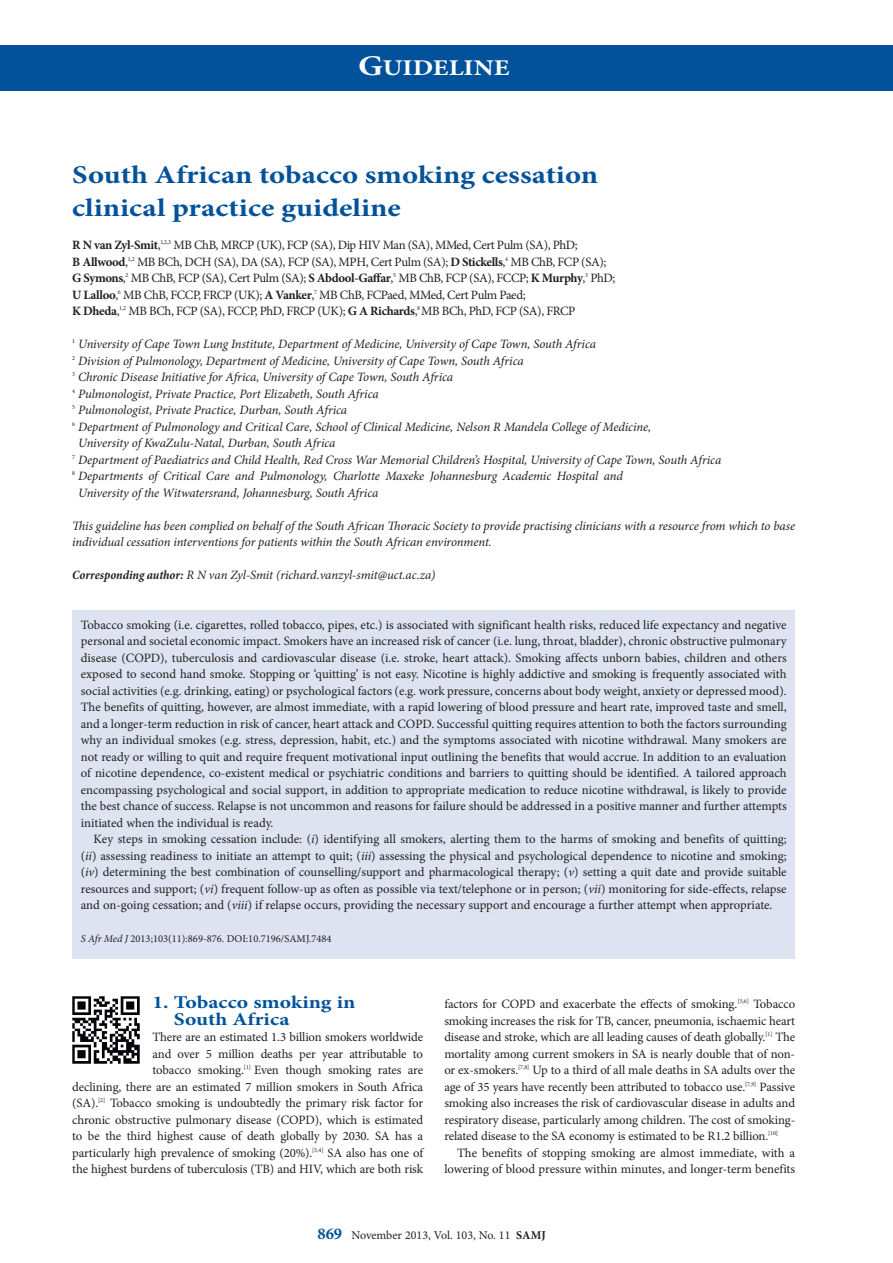
<style>
.page{position:relative;width:893px;height:1263px;background:#fff}
.page>*{position:absolute;margin:0;border:0;box-sizing:border-box;transform-origin:0 0}
.A_HEAD{font:700 25.5px/33px "Minion Pro";color:#01529a;scale:1.2 1}
.t1{font:700 22.5px "Minion Pro";color:#fff;scale:1.2 1}
.B_HEAD{font:700 18px/16.5px "Minion Pro";color:#01529a;scale:1.2 1}
.BODY_TEXT_1ST_PARAGR{font:12.75px/16.5px "Minion Pro";letter-spacing:-.01em;color:#231f20;text-align:justify}
.AUTHORS_DETAILS{font:italic 12.75px/16.5px "Minion Pro";letter-spacing:-.01em;color:#231f20}
.BODY_TEXT_INDENT{font:12.75px/16.5px "Minion Pro";letter-spacing:-.005em;color:#231f20;text-align:right}
.AUTHORS_NAME_UNDER_A{font:12.75px/16.5px "Minion Pro";letter-spacing:-.03em;color:#231f20}
.CORRESPONDING_AUTHOR{font:italic 12.75px "Minion Pro";letter-spacing:-.005em;color:#231f20}
.t2{font:12px "Minion Pro";color:#231f20}
.S_AFR_MED{font:10.5px "Minion Pro";color:#231f20}
.s1{font-size:28.5px}
.s2{font-weight:700}
.s3{font-weight:700;font-stretch:condensed}
.s4{font-style:italic}
.s5{font-weight:700;font-size:16.5px;color:#01529a}
</style>
<div class="page">
<div style="left:0;top:45px;width:893px;height:45px;background:#01529a"></div>
<div style="left:72px;top:611px;width:723px;height:348px;background:#dde3f0"></div>
<img style="left:72px;top:996px;width:67px;height:68px">
<h2 class="t1" style="left:358px;top:52px;width:128px"><span class="s1">G</span>UIDELINE</h2>
<h1 class="A_HEAD" style="left:72px;top:158px;width:440px">South African tobacco smoking cessation clinical practice guideline</h1>
<p class="AUTHORS_NAME_UNDER_A" style="left:72px;top:237px;width:545px"><span class="s2">R N van Zyl-Smit</span>,<sup>1,2,3</sup> MB ChB, MRCP (UK), FCP (SA), Dip HIV Man (SA), MMed, Cert Pulm (SA), PhD;<br><span class="s2">B Allwood</span>,<sup>1,2</sup> MB BCh, DCH (SA), DA (SA), FCP (SA), MPH, Cert Pulm (SA); <span class="s2">D Stickells</span>,<sup>4</sup> MB ChB, FCP (SA); <span class="s2">G Symons</span>,<sup>2</sup> MB ChB, FCP (SA), Cert Pulm (SA); <span class="s2">S Abdool-Gaffar</span>,<sup>5</sup> MB ChB, FCP (SA), FCCP; <span class="s2">K Murphy</span>,<sup>3</sup> PhD; <span class="s2">U Lalloo</span>,<sup>6</sup> MB ChB, FCCP, FRCP (UK); <span class="s2">A Vanker</span>,<sup>7</sup> MB ChB, FCPaed, MMed, Cert Pulm Paed;<br><span class="s2">K Dheda</span>,<sup>1,2</sup> MB BCh, FCP (SA), FCCP, PhD, FRCP (UK); <span class="s2">G A Richards</span>,<sup>8</sup> MB BCh, PhD, FCP (SA), FRCP</p>
<p class="AUTHORS_DETAILS" style="left:72px;top:336px;width:525px"><sup>1</sup> University of Cape Town Lung Institute, Department of Medicine, University of Cape Town, South Africa</p>
<p class="AUTHORS_DETAILS" style="left:72px;top:352px;width:453px"><sup>2</sup> Division of Pulmonology, Department of Medicine, University of Cape Town, South Africa</p>
<p class="AUTHORS_DETAILS" style="left:72px;top:369px;width:382px"><sup>3</sup> Chronic Disease Initiative for Africa, University of Cape Town, South Africa</p>
<p class="AUTHORS_DETAILS" style="left:72px;top:385px;width:308px"><sup>4</sup> Pulmonologist, Private Practice, Port Elizabeth, South Africa</p>
<p class="AUTHORS_DETAILS" style="left:72px;top:402px;width:276px"><sup>5</sup> Pulmonologist, Private Practice, Durban, South Africa</p>
<p class="AUTHORS_DETAILS" style="left:78px;top:418px;width:574px;text-indent:-6px"><sup>6</sup> Department of Pulmonology and Critical Care, School of Clinical Medicine, Nelson R Mandela College of Medicine,<br>University of KwaZulu-Natal, Durban, South Africa</p>
<p class="AUTHORS_DETAILS" style="left:72px;top:451px;width:650px"><sup>7</sup> Department of Paediatrics and Child Health, Red Cross War Memorial Children’s Hospital, University of Cape Town, South Africa</p>
<p class="AUTHORS_DETAILS" style="left:78px;top:468px;width:546px;text-indent:-6px"><sup>8</sup> Departments of Critical Care and Pulmonology, Charlotte Maxeke Johannesburg Academic Hospital and<br>University of the Witwatersrand, Johannesburg, South Africa</p>
<p class="AUTHORS_DETAILS" style="left:72px;top:517px;width:724px">This guideline has been complied on behalf of the South African Thoracic Society to provide practising clinicians with a resource from which to base individual cessation interventions for patients within the South African environment.</p>
<p class="CORRESPONDING_AUTHOR" style="left:72px;top:566px;width:365px"><span class="s3">Corresponding author:</span> R N van Zyl-Smit (richard.vanzyl-smit@uct.ac.za)</p>
<p class="BODY_TEXT_1ST_PARAGR" style="left:81px;top:616px;width:707px">Tobacco smoking (i.e. cigarettes, rolled tobacco, pipes, etc.) is associated with significant health risks, reduced life expectancy and negative personal and societal economic impact. Smokers have an increased risk of cancer (i.e. lung, throat, bladder), chronic obstructive pulmonary disease (COPD), tuberculosis and cardiovascular disease (i.e. stroke, heart attack). Smoking affects unborn babies, children and others exposed to second hand smoke. Stopping or ‘quitting’ is not easy. Nicotine is highly addictive and smoking is frequently associated with social activities (e.g. drinking, eating) or psychological factors (e.g. work pressure, concerns about body weight, anxiety or depressed mood).<br>The benefits of quitting, however, are almost immediate, with a rapid lowering of blood pressure and heart rate, improved taste and smell, and a longer-term reduction in risk of cancer, heart attack and COPD. Successful quitting requires attention to both the factors surrounding why an individual smokes (e.g. stress, depression, habit, etc.) and the symptoms associated with nicotine withdrawal. Many smokers are not ready or willing to quit and require frequent motivational input outlining the benefits that would accrue. In addition to an evaluation of nicotine dependence, co-existent medical or psychiatric conditions and barriers to quitting should be identified. A tailored approach encompassing psychological and social support, in addition to appropriate medication to reduce nicotine withdrawal, is likely to provide the best chance of success. Relapse is not uncommon and reasons for failure should be addressed in a positive manner and further attempts initiated when the individual is ready.</p>
<p class="BODY_TEXT_INDENT" style="left:81px;top:831px;width:707px;text-align:justify;text-indent:13px">Key steps in smoking cessation include: (<span class="s4">i</span>) identifying all smokers, alerting them to the harms of smoking and benefits of quitting; (<span class="s4">ii</span>) assessing readiness to initiate an attempt to quit; (<span class="s4">iii</span>) assessing the physical and psychological dependence to nicotine and smoking; (<span class="s4">iv</span>) determining the best combination of counselling/support and pharmacological therapy; (<span class="s4">v</span>) setting a quit date and provide suitable resources and support; (<span class="s4">vi</span>) frequent follow-up as often as possible via text/telephone or in person; (<span class="s4">vii</span>) monitoring for side-effects, relapse and on-going cessation; and (<span class="s4">viii</span>) if relapse occurs, providing the necessary support and encourage a further attempt when appropriate.</p>
<p class="S_AFR_MED" style="left:81px;top:932px;width:252px"><span class="s4">S Afr Med J</span> 2013;103(11):869-876. DOI:10.7196/SAMJ.7484</p>
<h2 class="B_HEAD" style="left:174px;top:994px;width:153px;text-indent:-21px">1. Tobacco smoking in<br>South Africa</h2>
<p class="BODY_TEXT_1ST_PARAGR" style="left:72px;top:1029px;width:352px;text-align:right">There are an estimated 1.3 billion smokers worldwide<br>and over 5 million deaths per year attributable to<br>tobacco smoking.<sup>[1]</sup> Even though smoking rates are<br>declining, there are an estimated 7 million smokers in South Africa (SA).<sup>[2]</sup> Tobacco smoking is undoubtedly the primary risk factor for chronic obstructive pulmonary disease (COPD), which is estimated to be the third highest cause of death globally by 2030. SA has a particularly high prevalence of smoking (20%).<sup>[3,4]</sup> SA also has one of the highest burdens of tuberculosis (TB) and HIV, which are both risk</p>
<p class="BODY_TEXT_1ST_PARAGR" style="left:444px;top:996px;width:352px">factors for COPD and exacerbate the effects of smoking.<sup>[5,6]</sup> Tobacco smoking increases the risk for TB, cancer, pneumonia, ischaemic heart disease and stroke, which are all leading causes of death globally.<sup>[1]</sup> The mortality among current smokers in SA is nearly double that of non&shy;or ex-smokers.<sup>[7,8]</sup> Up to a third of all male deaths in SA adults over the age of 35 years have recently been attributed to tobacco use.<sup>[7,9]</sup> Passive smoking also increases the risk of cardiovascular disease in adults and respiratory disease, particularly among children. The cost of smoking&shy;related disease to the SA economy is estimated to be R1.2 billion.<sup>[10]</sup></p>
<p class="BODY_TEXT_INDENT" style="left:444px;top:1144px;width:352px">The benefits of stopping smoking are almost immediate, with a lowering of blood pressure within minutes, and longer-term benefits</p>
<p class="t2" style="left:317px;top:1227px;width:230px"><span class="s5">869</span> November 2013, Vol. 103, No. 11 <span class="s2">SAMJ</span></p>
</div>
